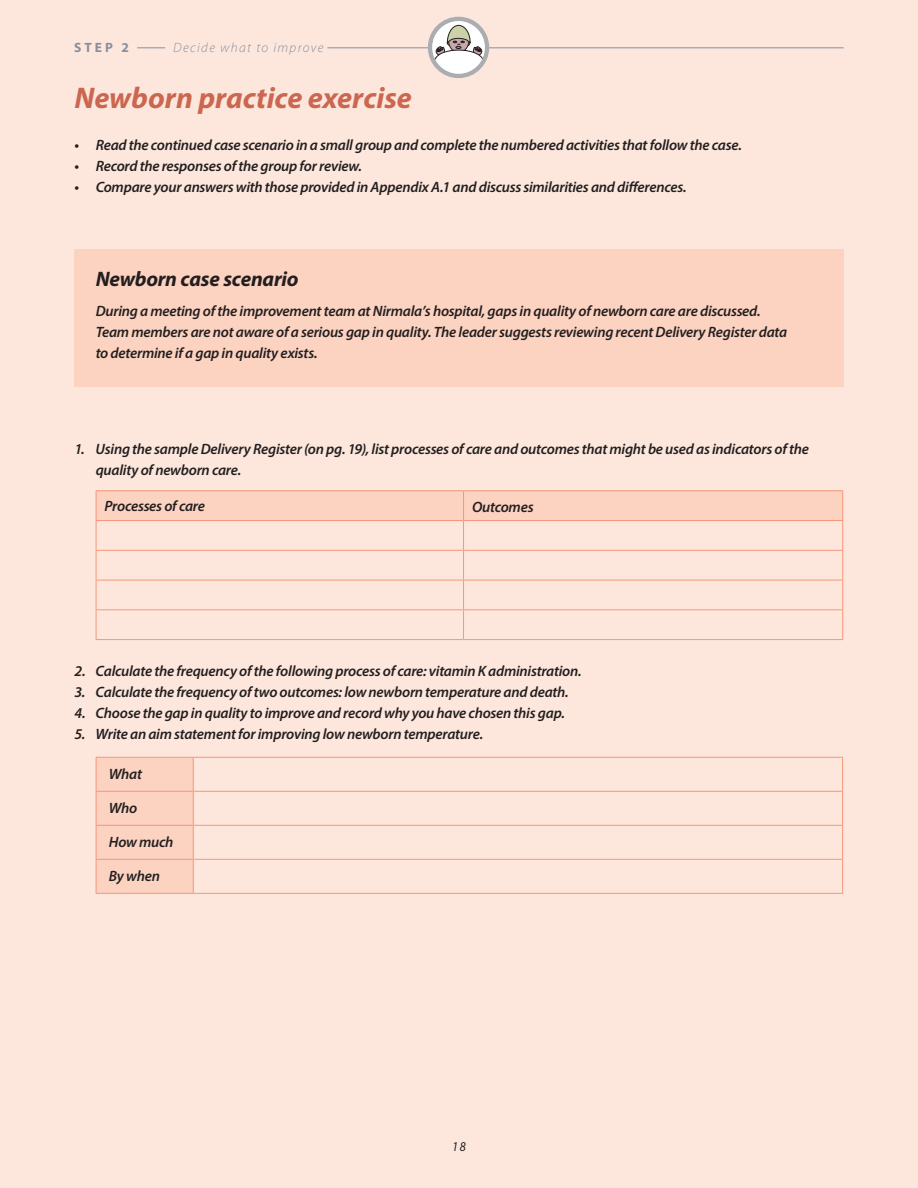
<style>
.page{position:relative;width:918px;height:1188px;background:#fde7dc}
.page>*{position:absolute;margin:0;border:0;box-sizing:border-box;transform-origin:0 0}
.Heading_1b{font:italic 700 30px "Myriad Pro";color:#cb6650}
.Heading_3_black{font:italic 700 21px "Myriad Pro";letter-spacing:-.01em;color:#231f20}
.Heading_5_black_semi{font:italic 600 15px/21px "Myriad Pro";letter-spacing:-.015em;color:#231f20}
.Semibold_italic_tab{font:italic 600 15px/21px "Myriad Pro";letter-spacing:-.015em;color:#231f20}
.Heading_1{font:italic 300 13.5px "Myriad Pro";letter-spacing:.095em;color:#8a8f9d}
.Heading_1-2{font:700 13.5px "Myriad Pro";color:#8a8f9d}
.t1{font:italic 13.5px "Myriad Pro";color:#231f20;scale:.91 1}
</style>
<div class="page">
<div style="left:74px;top:249px;width:770px;height:137px;background:#fcd2c0"></div>
<hr style="left:96px;top:490px;width:368px;height:1px;background:#f6977a">
<hr style="left:464px;top:490px;width:379px;height:1px;background:#f6977a">
<svg style="left:96px;top:491px;width:747px;height:148px"></svg>
<hr style="left:96px;top:639px;width:368px;height:1px;background:#f6977a">
<hr style="left:464px;top:639px;width:379px;height:1px;background:#f6977a">
<div style="left:97px;top:758px;width:96px;height:135px;background:#fcd2c0"></div>
<hr style="left:96px;top:757px;width:97px;height:1px;background:#f6977a">
<hr style="left:96px;top:758px;width:1px;height:33px;background:#f6977a">
<hr style="left:193px;top:757px;width:650px;height:1px;background:#f6977a">
<hr style="left:193px;top:758px;width:1px;height:33px;background:#f6977a">
<hr style="left:842px;top:758px;width:1px;height:33px;background:#f6977a">
<hr style="left:96px;top:791px;width:97px;height:1px;background:#f6977a">
<hr style="left:96px;top:792px;width:1px;height:33px;background:#f6977a">
<hr style="left:193px;top:791px;width:650px;height:1px;background:#f6977a">
<hr style="left:193px;top:792px;width:1px;height:33px;background:#f6977a">
<hr style="left:842px;top:792px;width:1px;height:33px;background:#f6977a">
<hr style="left:96px;top:825px;width:97px;height:1px;background:#f6977a">
<hr style="left:96px;top:826px;width:1px;height:33px;background:#f6977a">
<hr style="left:193px;top:825px;width:650px;height:1px;background:#f6977a">
<hr style="left:193px;top:826px;width:1px;height:33px;background:#f6977a">
<hr style="left:842px;top:826px;width:1px;height:33px;background:#f6977a">
<hr style="left:96px;top:859px;width:97px;height:1px;background:#f6977a">
<hr style="left:96px;top:860px;width:1px;height:33px;background:#f6977a">
<hr style="left:193px;top:859px;width:650px;height:1px;background:#f6977a">
<hr style="left:193px;top:860px;width:1px;height:33px;background:#f6977a">
<hr style="left:842px;top:860px;width:1px;height:33px;background:#f6977a">
<hr style="left:96px;top:893px;width:97px;height:1px;background:#f6977a">
<hr style="left:193px;top:893px;width:650px;height:1px;background:#f6977a">
<svg style="left:137px;top:48px;width:28px;height:1px"></svg>
<hr style="left:327px;top:48px;width:517px;height:1px;background:#8a8f9d">
<svg style="left:430px;top:20px;width:56px;height:55px"></svg>
<svg style="left:431px;top:25px;width:54px;height:51px;background:#d8d4d0"></svg>
<div style="left:428px;top:17px;width:61px;height:61px;border:4px solid #acadb1;border-radius:50%"></div>
<p class="Heading_1-2" style="left:74px;top:38px;width:56px">STEP 2</p>
<p class="Heading_1" style="left:173px;top:39px;width:152px">Decide what to improve</p>
<p class="Heading_1b" style="left:74px;top:78px;width:339px">Newborn practice exercise</p>
<p class="Heading_5_black_semi" style="left:74px;top:134px;width:669px">• Read the continued case scenario in a small group and complete the numbered activities that follow the case.</p>
<p class="Heading_5_black_semi" style="left:74px;top:155px;width:289px">• Record the responses of the group for review.</p>
<p class="Heading_5_black_semi" style="left:74px;top:176px;width:614px">• Compare your answers with those provided in Appendix A.1 and discuss similarities and differences.</p>
<p class="Heading_3_black" style="left:96px;top:265px;width:204px">Newborn case scenario</p>
<p class="Heading_5_black_semi" style="left:96px;top:300px;width:667px">During a meeting of the improvement team at Nirmala’s hospital, gaps in quality of newborn care are discussed.</p>
<p class="Heading_5_black_semi" style="left:96px;top:321px;width:693px">Team members are not aware of a serious gap in quality. The leader suggests reviewing recent Delivery Register data to determine if a gap in quality exists.</p>
<p class="Semibold_italic_tab" style="left:96px;top:438px;width:715px;text-indent:-21px">1. Using the sample Delivery Register (on pg. 19), list processes of care and outcomes that might be used as indicators of the quality of newborn care.</p>
<p class="Semibold_italic_tab" style="left:105px;top:495px;width:102px">Processes of care</p>
<p class="Semibold_italic_tab" style="left:472px;top:496px;width:63px">Outcomes</p>
<p class="Semibold_italic_tab" style="left:74px;top:660px;width:509px">2. Calculate the frequency of the following process of care: vitamin K administration.</p>
<p class="Semibold_italic_tab" style="left:74px;top:681px;width:496px">3. Calculate the frequency of two outcomes: low newborn temperature and death.</p>
<p class="Semibold_italic_tab" style="left:74px;top:702px;width:492px">4. Choose the gap in quality to improve and record why you have chosen this gap.</p>
<p class="Semibold_italic_tab" style="left:74px;top:723px;width:411px">5. Write an aim statement for improving low newborn temperature.</p>
<p class="Semibold_italic_tab" style="left:109px;top:763px;width:35px">What</p>
<p class="Semibold_italic_tab" style="left:109px;top:797px;width:30px">Who</p>
<p class="Semibold_italic_tab" style="left:109px;top:831px;width:66px">How much</p>
<p class="Semibold_italic_tab" style="left:109px;top:865px;width:53px">By when</p>
<p class="t1" style="left:452px;top:1138px;width:17px">18</p>
</div>
